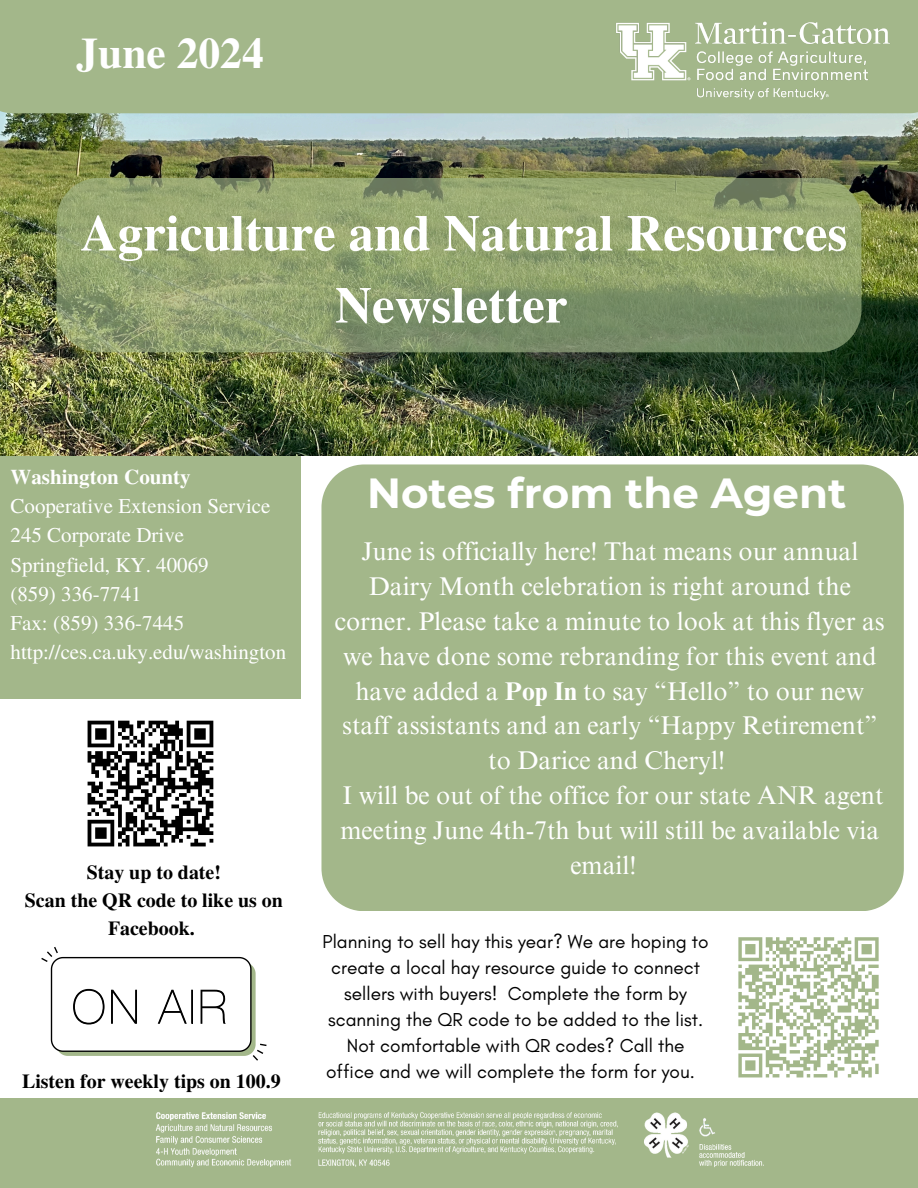
<style>
.page{position:relative;width:918px;height:1188px;background:#fff}
.page>*{position:absolute;margin:0;border:0;box-sizing:border-box;transform-origin:0 0}
.t1{font:700 51px/72px "Te X Gyre Termes";color:#fff;text-align:center}
.t2{font:700 43.5px "Te X Gyre Termes";color:#fff}
.t3{font:700 42px "Montserrat";color:#fff}
.t4{font:25.65px/34.8px "Times NRMT Pro";color:#fff;text-align:center}
.t5{font:21px "Te X Gyre Termes";color:#fff}
.t6{font:700 21px "Te X Gyre Termes";color:#fff}
.t7{font:700 19.95px/28.2px "Te X Gyre Termes";color:#000;text-align:center}
.t8{font:19.05px/26px "Glacial Indifference";color:#000;text-align:center}
.s1{font-weight:700}
</style>
<div class="page">
<div style="left:0;top:456px;width:301px;height:243px;background:#a3b78a"></div>
<div style="left:0;top:1099px;width:918px;height:89px;background:#a3b78a"></div>
<img style="left:155px;top:1112px;width:609px;height:56px">
<img style="left:0;top:113px;width:918px;height:343px">
<div style="left:0;top:0;width:918px;height:113px;background:#a3b78a"></div>
<img style="left:557px;top:21px;width:361px;height:102px">
<svg style="left:57px;top:178px;width:804px;height:174px;background:#8c9e6d"></svg>
<svg style="left:41px;top:947px;width:225px;height:113px"></svg>
<div style="left:321px;top:464px;width:583px;height:447px;background:#a3b78a"></div>
<svg style="left:87px;top:720px;width:127px;height:127px"></svg>
<svg style="left:738px;top:937px;width:141px;height:141px"></svg>
<h4 class="t2" style="left:77px;top:19px;width:189px">June 2024</h4>
<h4 class="t1" style="left:81px;top:195px;width:768px">Agriculture and Natural Resources<br>Newsletter</h4>
<h2 class="t6" style="left:11px;top:460px;width:182px">Washington County</h2>
<p class="t5" style="left:11px;top:491px;width:261px">Cooperative Extension Service</p>
<h1 class="t5" style="left:11px;top:520px;width:175px">245 Corporate Drive</h1>
<p class="t5" style="left:11px;top:549px;width:200px">Springfield, KY. 40069</p>
<p class="t5" style="left:11px;top:579px;width:133px">(859) 336-7741</p>
<p class="t5" style="left:11px;top:608px;width:175px">Fax: (859) 336-7445</p>
<p class="t5" style="left:11px;top:637px;width:277px">http://ces.ca.uky.edu/washington</p>
<h3 class="t7" style="left:25px;top:857px;width:260px">Stay up to date!<br>Scan the QR code to like us on<br>Facebook.</h3>
<p class="t7" style="left:22px;top:1066px;width:260px">Listen for weekly tips on 100.9</p>
<p class="t3" style="left:367px;top:468px;width:481px">Notes from the Agent</p>
<p class="t4" style="left:335px;top:537px;width:552px">June is officially here! That means our annual Dairy Month celebration is right around the corner. Please take a minute to look at this flyer as we have done some rebranding for this event and have added a <span class="s1">Pop In</span> to say “Hello” to our new staff assistants and an early “Happy Retirement” to Darice and Cheryl!<br>I will be out of the office for our state ANR agent meeting June 4th-7th but will still be available via email!</p>
<h2 class="t8" style="left:323px;top:929px;width:388px">Planning to sell hay this year? We are hoping to create a local hay resource guide to connect sellers with buyers! Complete the form by scanning the QR code to be added to the list.<br>Not comfortable with QR codes? Call the office and we will complete the form for you.</h2>
</div>
